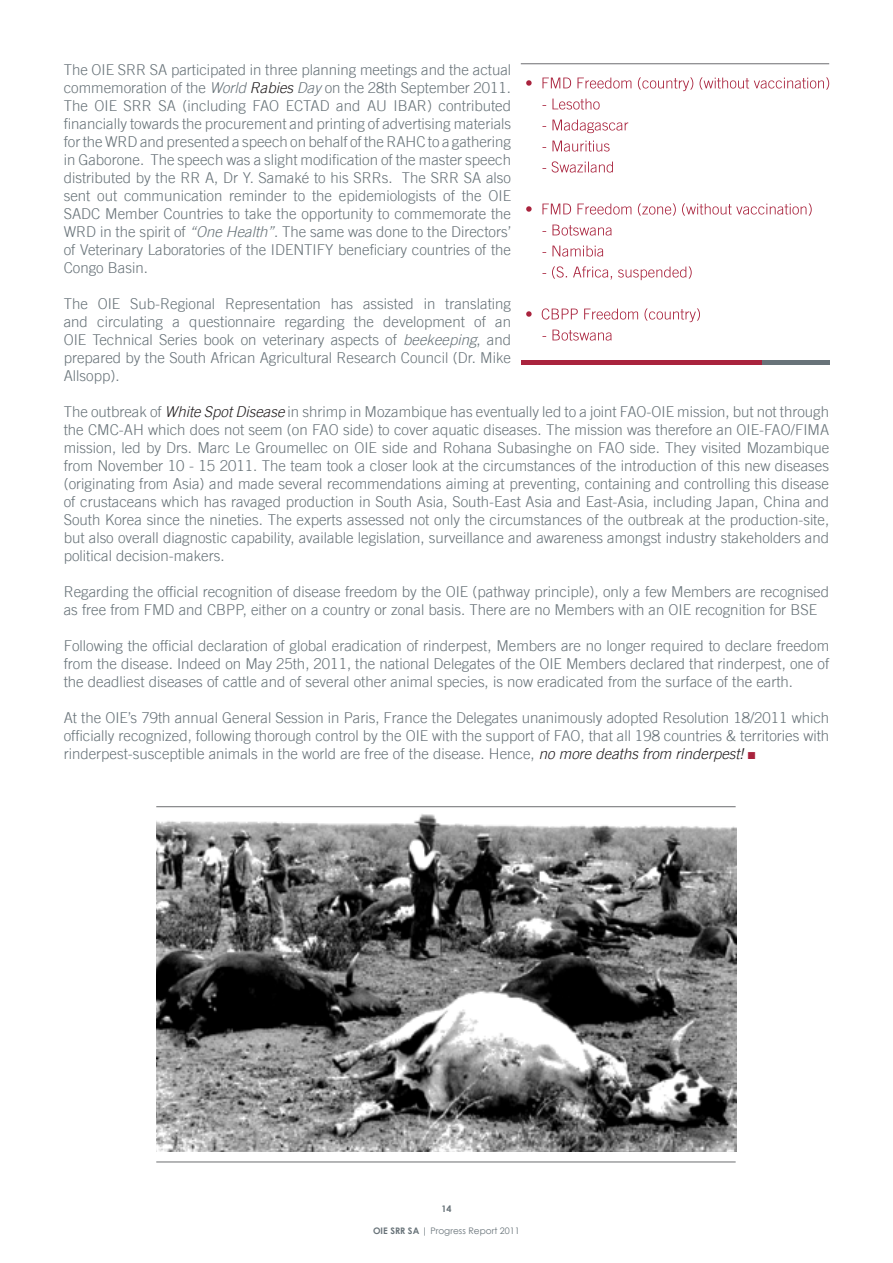
<style>
.page{position:relative;width:893px;height:1263px;background:#fff}
.page>*{position:absolute;margin:0;border:0;box-sizing:border-box;transform-origin:0 0}
.t1{font:300 15px/18px "Trade Gothic LT";color:#687379;text-align:justify}
.t2{font:9px "Century Gothic";color:#687379}
.t3{font:700 9px "Century Gothic";color:#687379}
.s1{font-style:italic}
.s2{font-style:italic;color:#231f20}
.s3{font-family:"Arial";font-weight:400;color:#a9233d}
.s4{font-weight:700}
</style>
<div class="page">
<svg style="left:542px;top:330px;width:70px;height:11px"></svg>
<svg style="left:526px;top:308px;width:174px;height:14px"></svg>
<svg style="left:542px;top:266px;width:150px;height:14px"></svg>
<svg style="left:542px;top:246px;width:61px;height:11px"></svg>
<svg style="left:542px;top:225px;width:70px;height:11px"></svg>
<svg style="left:526px;top:203px;width:286px;height:13px"></svg>
<svg style="left:542px;top:161px;width:71px;height:12px"></svg>
<svg style="left:542px;top:141px;width:68px;height:11px"></svg>
<svg style="left:542px;top:120px;width:86px;height:13px"></svg>
<svg style="left:542px;top:99px;width:58px;height:11px"></svg>
<svg style="left:526px;top:77px;width:303px;height:14px"></svg>
<hr style="left:156px;top:1162px;width:580px;height:1px;background:#6c6d70">
<hr style="left:156px;top:806px;width:580px;height:1px;background:#6c6d70">
<hr style="left:521px;top:64px;width:308px;height:1px;background:#6c6d70">
<img style="left:157px;top:814px;width:579px;height:338px">
<hr style="left:521px;top:361px;width:250px;height:4px;background:#a9233d">
<hr style="left:762px;top:361px;width:67px;height:4px;background:#687379">
<p class="t1" style="left:64px;top:60px;width:449px">The OIE SRR SA participated in three planning meetings and the actual commemoration of the <span class="s1">World</span> <span class="s2">Rabies</span> <span class="s1">Day</span> on the 28th September 2011.<br>The OIE SRR SA (including FAO ECTAD and AU IBAR) contributed financially towards the procurement and printing of advertising materials for the WRD and presented a speech on behalf of the RAHC to a gathering in Gaborone. The speech was a slight modification of the master speech distributed by the RR A, Dr Y. Samaké to his SRRs. The SRR SA also sent out communication reminder to the epidemiologists of the OIE SADC Member Countries to take the opportunity to commemorate the WRD in the spirit of <span class="s1">“One Health”</span>. The same was done to the Directors’ of Veterinary Laboratories of the IDENTIFY beneficiary countries of the Congo Basin.</p>
<p class="t1" style="left:64px;top:294px;width:449px">The OIE Sub-Regional Representation has assisted in translating and circulating a questionnaire regarding the development of an OIE Technical Series book on veterinary aspects of <span class="s1">beekeeping</span>, and prepared by the South African Agricultural Research Council (Dr. Mike Allsopp).</p>
<p class="t1" style="left:64px;top:402px;width:767px">The outbreak of <span class="s2">White Spot Disease</span> in shrimp in Mozambique has eventually led to a joint FAO-OIE mission, but not through the CMC-AH which does not seem (on FAO side) to cover aquatic diseases. The mission was therefore an OIE-FAO/FIMA mission, led by Drs. Marc Le Groumellec on OIE side and Rohana Subasinghe on FAO side. They visited Mozambique from November 10 - 15 2011. The team took a closer look at the circumstances of the introduction of this new diseases (originating from Asia) and made several recommendations aiming at preventing, containing and controlling this disease of crustaceans which has ravaged production in South Asia, South-East Asia and East-Asia, including Japan, China and South Korea since the nineties. The experts assessed not only the circumstances of the outbreak at the production-site, but also overall diagnostic capability, available legislation, surveillance and awareness amongst industry stakeholders and political decision-makers.</p>
<p class="t1" style="left:64px;top:582px;width:767px">Regarding the official recognition of disease freedom by the OIE (pathway principle), only a few Members are recognised as free from FMD and CBPP, either on a country or zonal basis. There are no Members with an OIE recognition for BSE</p>
<p class="t1" style="left:64px;top:636px;width:767px">Following the official declaration of global eradication of rinderpest, Members are no longer required to declare freedom from the disease. Indeed on May 25th, 2011, the national Delegates of the OIE Members declared that rinderpest, one of the deadliest diseases of cattle and of several other animal species, is now eradicated from the surface of the earth.</p>
<p class="t1" style="left:64px;top:708px;width:767px">At the OIE’s 79th annual General Session in Paris, France the Delegates unanimously adopted Resolution 18/2011 which officially recognized, following thorough control by the OIE with the support of FAO, that all 198 countries &amp; territories with rinderpest-susceptible animals in the world are free of the disease. Hence, <span class="s2">no more deaths from rinderpest!</span> <span class="s3">■</span></p>
<p class="t3" style="left:441px;top:1202px;width:12px">14</p>
<p class="t2" style="left:373px;top:1224px;width:148px"><span class="s4">OIE SRR SA</span> | Progress Report 2011</p>
</div>
